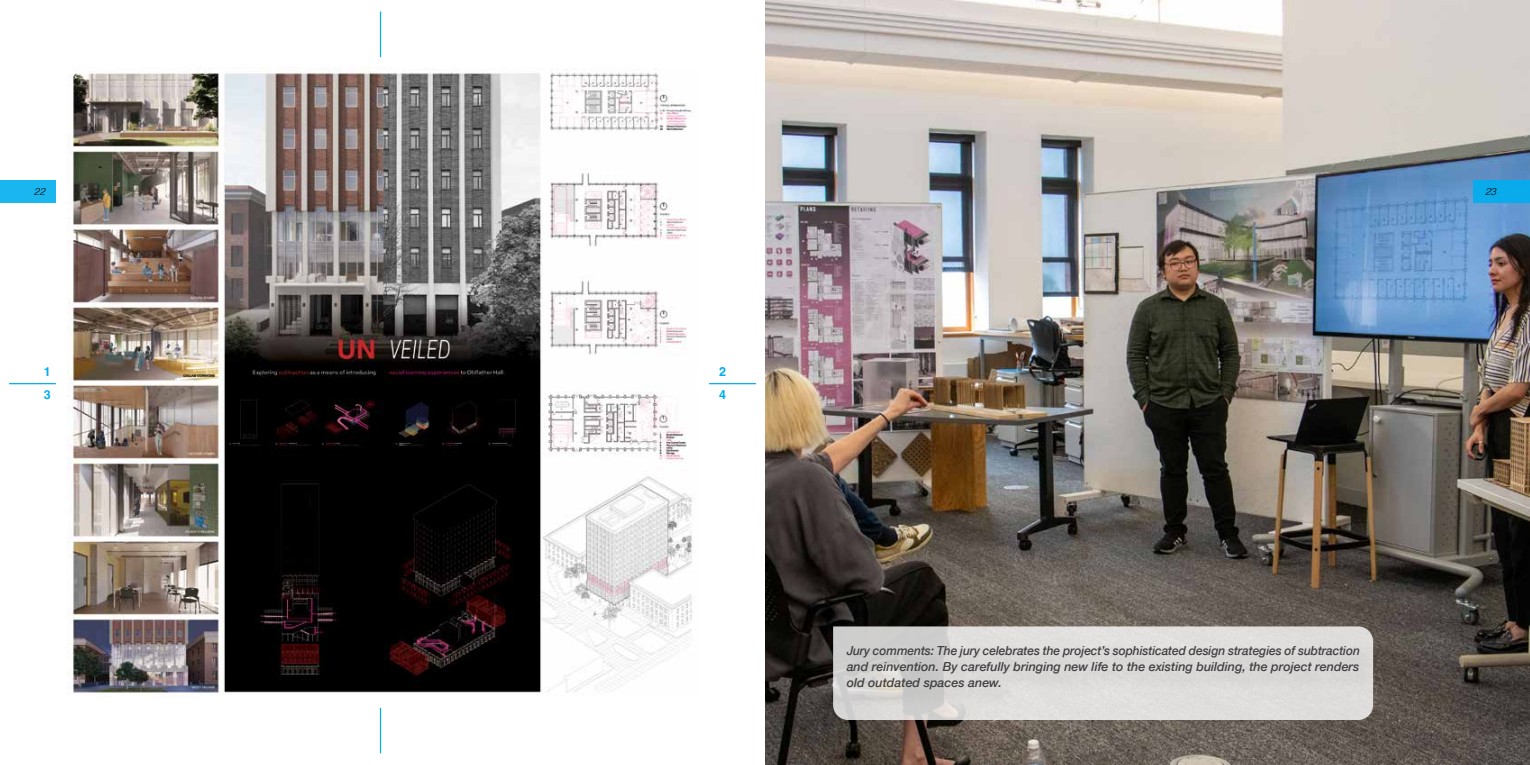
<style>
.page{position:relative;width:1530px;height:765px;background:#fff}
.page>*{position:absolute;margin:0;border:0;box-sizing:border-box;transform-origin:0 0}
.t1{font:italic 500 12.5px/16.2px "Helvetica Neue";color:#414042;text-align:justify;scale:.96 1}
.t2{font:700 12.5px/23.1px "Helvetica";color:#00aeef}
.t3{font:italic 300 10px "Helvetica";color:#000}
</style>
<div class="page">
<hr style="left:9px;top:383px;width:47px;height:1px;background:#00aeef">
<hr style="left:380px;top:12px;width:1px;height:45px;background:#00aeef">
<hr style="left:709px;top:383px;width:47px;height:1px;background:#00aeef">
<hr style="left:380px;top:708px;width:1px;height:45px;background:#00aeef">
<img style="left:68px;top:68px;width:625px;height:626px">
<img style="left:765px;top:0;width:765px;height:765px">
<svg style="left:833px;top:626px;width:540px;height:94px;background:#d9d7d6"></svg>
<div style="left:844px;top:642px;width:536px;height:67px;background:#000;opacity:.15"></div>
<div style="left:0;top:180px;width:56px;height:22px;background:#1ab6f0"></div>
<div style="left:1474px;top:180px;width:56px;height:22px;background:#0aabeb"></div>
<p class="t3" style="left:34px;top:183px;width:13px">22</p>
<p class="t3" style="left:1485px;top:183px;width:13px">23</p>
<p class="t2" style="left:44px;top:362px;width:8px">1<br>3</p>
<p class="t2" style="left:719px;top:362px;width:8px">2<br>4</p>
<p class="t1" style="left:847px;top:641px;width:536px">Jury comments: The jury celebrates the project’s sophisticated design strategies of subtraction and reinvention. By carefully bringing new life to the existing building, the project renders old outdated spaces anew.</p>
</div>
